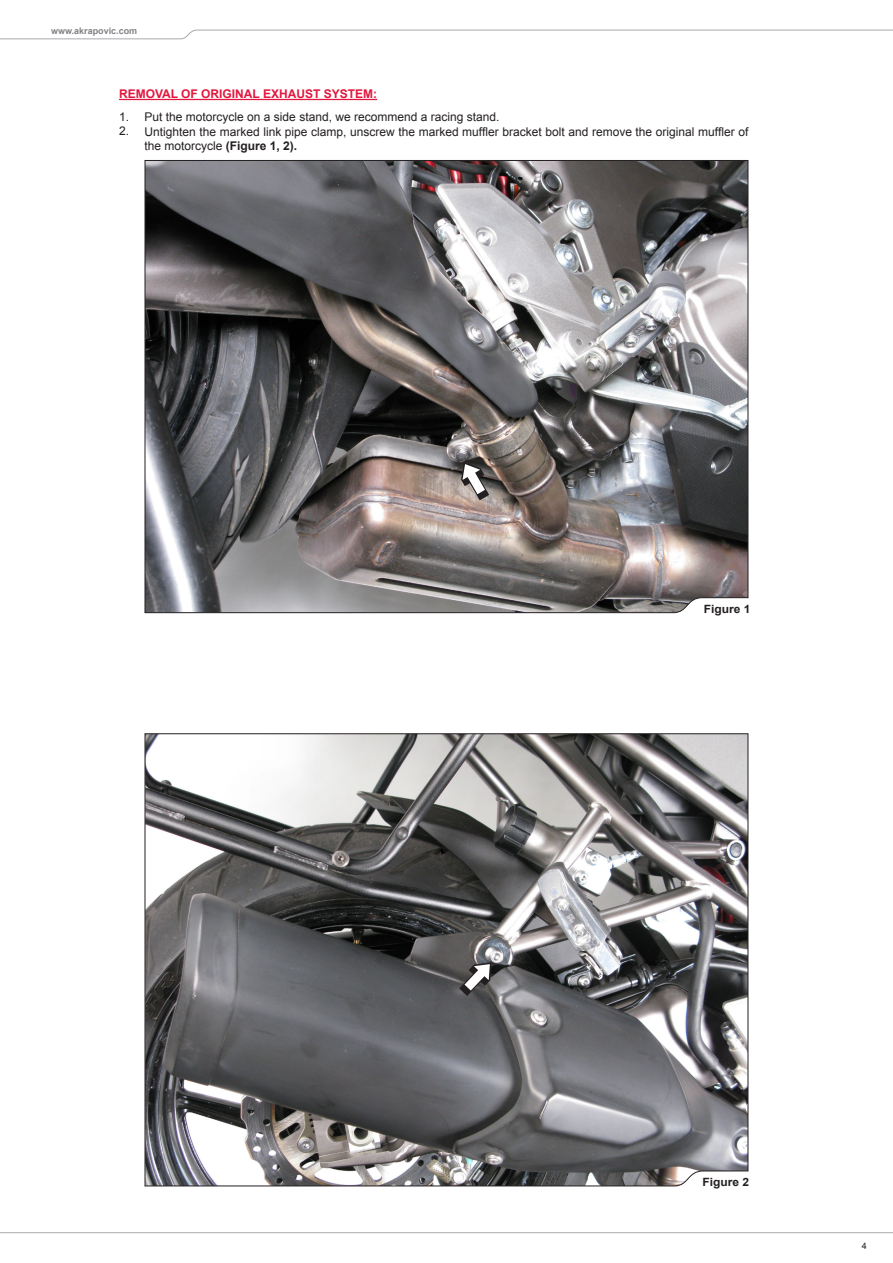
<style>
.page{position:relative;width:893px;height:1263px;background:#fff}
.page>*{position:absolute;margin:0;border:0;box-sizing:border-box;transform-origin:0 0}
.body_txt_bold{font:12px/14.4px "Arial";color:#231f20}
.t1{font:700 12px "Arial";color:#e2173d}
.body_txt_bold-2{font:700 11.4px "Arial";color:#231f20;scale:1.05 1}
.t2{font:700 9px "Arial";color:#808285}
.t3{font:9px "Arial";color:#231f20}
.s1{font-weight:700}
</style>
<div class="page">
<img style="left:144px;top:160px;width:605px;height:453px">
<svg style="left:144px;top:733px;width:605px;height:454px;background:#7e7d7f"></svg>
<svg style="left:0;top:29px;width:893px;height:10px"></svg>
<svg style="left:0;top:1232px;width:893px;height:2px;background:#d3d3d5"></svg>
<svg style="left:459px;top:962px;width:32px;height:34px"></svg>
<svg style="left:461px;top:462px;width:28px;height:38px"></svg>
<hr style="left:119px;top:99px;width:258px;height:1px;background:#e2173d">
<p class="t2" style="left:51px;top:25px;width:88px">www.akrapovic.com</p>
<p class="t1" style="left:119px;top:86px;width:260px">REMOVAL OF ORIGINAL EXHAUST SYSTEM:</p>
<p class="body_txt_bold" style="left:119px;top:110px;width:12px">1.</p>
<p class="body_txt_bold" style="left:119px;top:124px;width:12px">2.</p>
<p class="body_txt_bold" style="left:145px;top:110px;width:356px">Put the motorcycle on a side stand, we recommend a racing stand.</p>
<p class="body_txt_bold" style="left:145px;top:124px;width:605px">Untighten the marked link pipe clamp, unscrew the marked muffler bracket bolt and remove the original muffler of the motorcycle <span class="s1">(Figure 1, 2).</span></p>
<p class="body_txt_bold-2" style="left:704px;top:601px;width:46px">Figure 1</p>
<p class="body_txt_bold-2" style="left:702px;top:1175px;width:46px">Figure 2</p>
<p class="t3" style="left:862px;top:1240px;width:7px">4</p>
</div>
